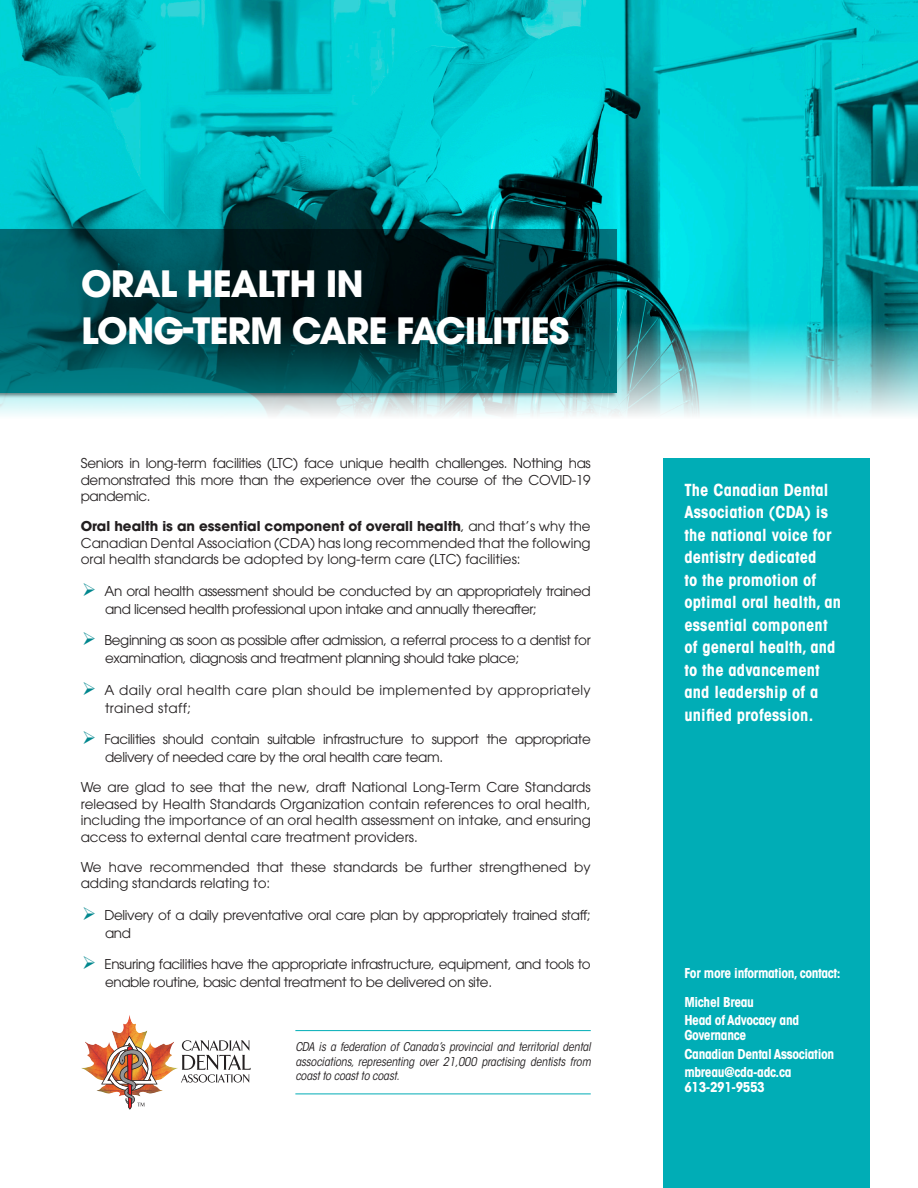
<style>
.page{position:relative;width:918px;height:1188px;background:#fff}
.page>*{position:absolute;margin:0;border:0;box-sizing:border-box;transform-origin:0 0}
.t1{font:700 36px/46.5px "ITC Avant Garde Std";letter-spacing:-.025em;color:#fff}
.Membership_Benefits{font:700 condensed 16.5px/22.5px "ITC Avant Garde Std";letter-spacing:.01em;color:#fff}
.Text{font:13.5px/16.5px "ITC Avant Garde Std";letter-spacing:-.025em;color:#231f20}
.Contact_text{font:700 condensed 13.5px/15px "ITC Avant Garde Std";letter-spacing:-.025em;color:#fff}
.Text-2{font:13.5px/16.5px "ITC Avant Garde Std";color:#231f20}
.Text-3{font:13.5px/18px "ITC Avant Garde Std";letter-spacing:.025em;color:#231f20}
.Contact{font:700 condensed 13.5px "ITC Avant Garde Std";letter-spacing:-.025em;color:#fff}
.extra_text{font:italic condensed 12px/14.4px "ITC Avant Garde Std";letter-spacing:-.01em;color:#231f20;text-align:justify}
.s1{font-weight:700}
</style>
<div class="page">
<img style="left:0;top:0;width:918px;height:416px">
<div style="left:0;top:228px;width:618px;height:170px;background:#231f20;opacity:.5"></div>
<svg style="left:0;top:229px;width:617px;height:163px;background:#004046"></svg>
<img style="left:81px;top:1024px;width:97px;height:68px">
<svg style="left:181px;top:1040px;width:70px;height:43px"></svg>
<img style="left:101px;top:1036px;width:56px;height:74px">
<hr style="left:295px;top:1030px;width:296px;height:1px;background:#00adb6">
<hr style="left:295px;top:1094px;width:296px;height:1px;background:#00adb6">
<div style="left:663px;top:458px;width:206px;height:730px;background:#00adb6"></div>
<p class="t1" style="left:81px;top:260px;width:490px">ORAL HEALTH IN<br>LONG‑TERM CARE FACILITIES</p>
<p class="Text" style="left:81px;top:455px;width:512px;text-align:justify">Seniors in long-term facilities (LTC) face unique health challenges. Nothing has demonstrated this more than the experience over the course of the COVID-19 pandemic.</p>
<p class="Text" style="left:81px;top:518px;width:512px;text-align:justify"><span class="s1">Oral health is an essential component of overall health</span>, and that’s why the Canadian Dental Association (CDA) has long recommended that the following oral health standards be adopted by long-term care (LTC) facilities:</p>
<p class="Text" style="left:104px;top:582px;width:488px;line-height:18px">An oral health assessment should be conducted by an appropriately trained and licensed health professional upon intake and annually thereafter;</p>
<p class="Text" style="left:104px;top:631px;width:488px;line-height:18px">Beginning as soon as possible after admission, a referral process to a dentist for examination, diagnosis and treatment planning should take place;</p>
<p class="Text-3" style="left:104px;top:681px;width:488px">A daily oral health care plan should be implemented by appropriately trained staff;</p>
<p class="Text" style="left:104px;top:730px;width:488px;line-height:18px">Facilities should contain suitable infrastructure to support the appropriate delivery of needed care by the oral health care team.</p>
<p class="Text" style="left:81px;top:779px;width:512px;text-align:justify">We are glad to see that the new, draft National Long-Term Care Standards released by Health Standards Organization contain references to oral health, including the importance of an oral health assessment on intake, and ensuring access to external dental care treatment providers.</p>
<p class="Text-2" style="left:81px;top:859px;width:512px">We have recommended that these standards be further strengthened by adding standards relating to:</p>
<p class="Text" style="left:104px;top:906px;width:488px;line-height:18px">Delivery of a daily preventative oral care plan by appropriately trained staff; and</p>
<p class="Text" style="left:104px;top:955px;width:488px;line-height:18px">Ensuring facilities have the appropriate infrastructure, equipment, and tools to enable routine, basic dental treatment to be delivered on site.</p>
<p class="extra_text" style="left:295px;top:1040px;width:297px">CDA is a federation of Canada’s provincial and territorial dental associations, representing over 21,000 practising dentists from coast to coast to coast.</p>
<p class="Membership_Benefits" style="left:684px;top:478px;width:158px">The Canadian Dental<br>Association (CDA) is the national voice for dentistry dedicated<br>to the promotion of optimal oral health, an essential component of general health, and to the advancement and leadership of a unified profession.</p>
<p class="Contact" style="left:684px;top:965px;width:158px">For more information, contact:</p>
<p class="Contact_text" style="left:684px;top:994px;width:71px">Michel Breau</p>
<p class="Contact_text" style="left:684px;top:1013px;width:116px">Head of Advocacy and<br>Governance</p>
<p class="Contact_text" style="left:684px;top:1046px;width:151px">Canadian Dental Association</p>
<p class="Contact_text" style="left:684px;top:1065px;width:109px">mbreau@cda-adc.ca<br>613-291-9553</p>
</div>
